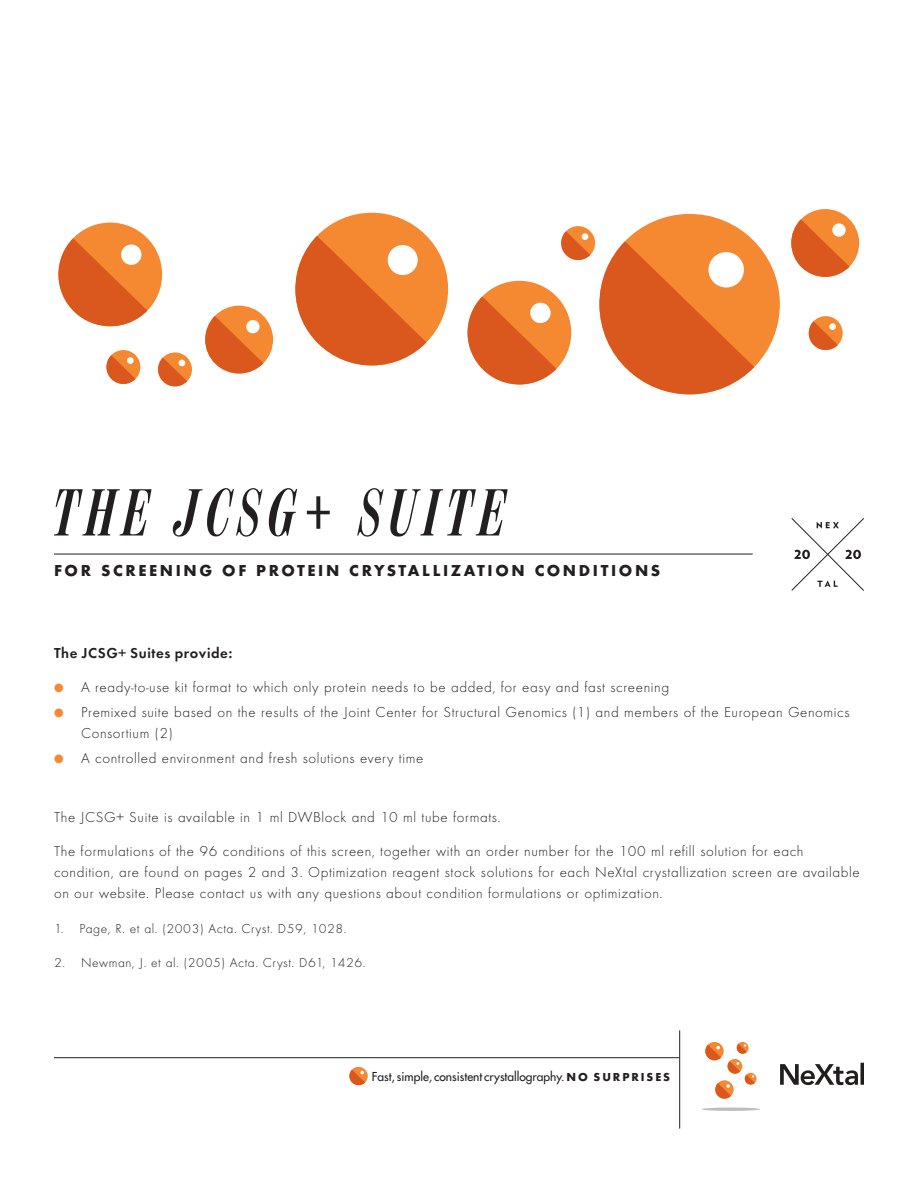
<style>
.page{position:relative;width:918px;height:1188px;background:#fff}
.page>*{position:absolute;margin:0;border:0;box-sizing:border-box;transform-origin:0 0}
.t1{font:italic 600 66px "Moderno FB Comp";letter-spacing:.12em;color:#231f20}
.t2{font:16.5px "Futura Bld";letter-spacing:.16em;color:#231f20}
.Body_Copy{font:15px/21px "Futura Lgt";letter-spacing:.04em;color:#231f20}
.Body_Subhead{font:15px "Futura Dem Bld";letter-spacing:.04em;color:#231f20}
.Body_Copy-2{font:13.5px "Futura Lgt";letter-spacing:.04em;color:#231f20}
.t3{font:12px "Futura";color:#231f20}
.s1{color:#f58932}
.s2{font-family:"Futura Bld"}
</style>
<div class="page">
<hr style="left:679px;top:1030px;width:1px;height:99px;background:#231f20">
<hr style="left:54px;top:1057px;width:625px;height:1px;background:#231f20">
<hr style="left:701px;top:1108px;width:59px;height:3px;background:#bcbdc0;border-radius:50%">
<svg style="left:705px;top:1042px;width:19px;height:18px"></svg>
<div style="left:737px;top:1042px;width:12px;height:12px;background:#f58932;border-radius:50%"></div>
<svg style="left:745px;top:1073px;width:12px;height:12px"></svg>
<svg style="left:705px;top:1044px;width:50px;height:55px"></svg>
<svg style="left:780px;top:1063px;width:84px;height:22px"></svg>
<svg style="left:349px;top:1067px;width:19px;height:18px"></svg>
<svg style="left:349px;top:1070px;width:16px;height:15px"></svg>
<hr style="left:54px;top:554px;width:699px;height:1px;background:#231f20">
<svg style="left:791px;top:518px;width:73px;height:73px"></svg>
<div style="left:58px;top:223px;width:105px;height:104px;background:#f58932;border-radius:50%"></div>
<svg style="left:58px;top:238px;width:89px;height:89px"></svg>
<div style="left:467px;top:281px;width:105px;height:104px;background:#f58932;border-radius:50%"></div>
<svg style="left:467px;top:296px;width:90px;height:89px"></svg>
<div style="left:205px;top:306px;width:68px;height:68px;background:#f58932;border-radius:50%"></div>
<svg style="left:205px;top:316px;width:58px;height:58px"></svg>
<svg style="left:158px;top:352px;width:34px;height:34px"></svg>
<svg style="left:158px;top:358px;width:29px;height:28px"></svg>
<svg style="left:106px;top:350px;width:35px;height:34px"></svg>
<svg style="left:106px;top:355px;width:30px;height:29px"></svg>
<div style="left:809px;top:316px;width:34px;height:34px;background:#f58932;border-radius:50%"></div>
<svg style="left:809px;top:321px;width:29px;height:29px"></svg>
<div style="left:561px;top:226px;width:34px;height:34px;background:#f58932;border-radius:50%"></div>
<svg style="left:561px;top:231px;width:29px;height:29px"></svg>
<div style="left:791px;top:209px;width:68px;height:68px;background:#f58932;border-radius:50%"></div>
<svg style="left:791px;top:219px;width:59px;height:58px"></svg>
<svg style="left:599px;top:214px;width:181px;height:181px"></svg>
<svg style="left:295px;top:213px;width:154px;height:153px"></svg>
<p class="t1" style="left:54px;top:476px;width:453px">THE JCSG+ SUITE</p>
<p class="t2" style="left:54px;top:559px;width:608px">FOR SCREENING OF PROTEIN CRYSTALLIZATION CONDITIONS</p>
<p class="Body_Subhead" style="left:54px;top:643px;width:180px">The JCSG+ Suites provide:</p>
<p class="Body_Copy" style="left:54px;top:678px;width:617px"><span class="s1">●</span> A ready-to-use kit format to which only protein needs to be added, for easy and fast screening</p>
<p class="Body_Copy" style="left:81px;top:703px;width:770px;text-indent:-27px"><span class="s1">●</span> Premixed suite based on the results of the Joint Center for Structural Genomics (1) and members of the European Genomics<br>Consortium (2)</p>
<p class="Body_Copy" style="left:54px;top:748px;width:371px"><span class="s1">●</span> A controlled environment and fresh solutions every time</p>
<p class="Body_Copy" style="left:54px;top:807px;width:448px">The JCSG+ Suite is available in 1 ml DWBlock and 10 ml tube formats.</p>
<p class="Body_Copy" style="left:54px;top:842px;width:807px">The formulations of the 96 conditions of this screen, together with an order number for the 100 ml refill solution for each condition, are found on pages 2 and 3. Optimization reagent stock solutions for each NeXtal crystallization screen are available on our website. Please contact us with any questions about condition formulations or optimization.</p>
<p class="Body_Copy-2" style="left:54px;top:919px;width:294px">1. Page, R. et al. (2003) Acta. Cryst. D59, 1028.</p>
<p class="Body_Copy-2" style="left:54px;top:954px;width:313px">2. Newman, J. et al. (2005) Acta. Cryst. D61, 1426.</p>
<p class="t3" style="left:372px;top:1069px;width:300px">Fast, simple, consistent crystallography. <span class="s2">N O S U R P R I S E S</span></p>
</div>
